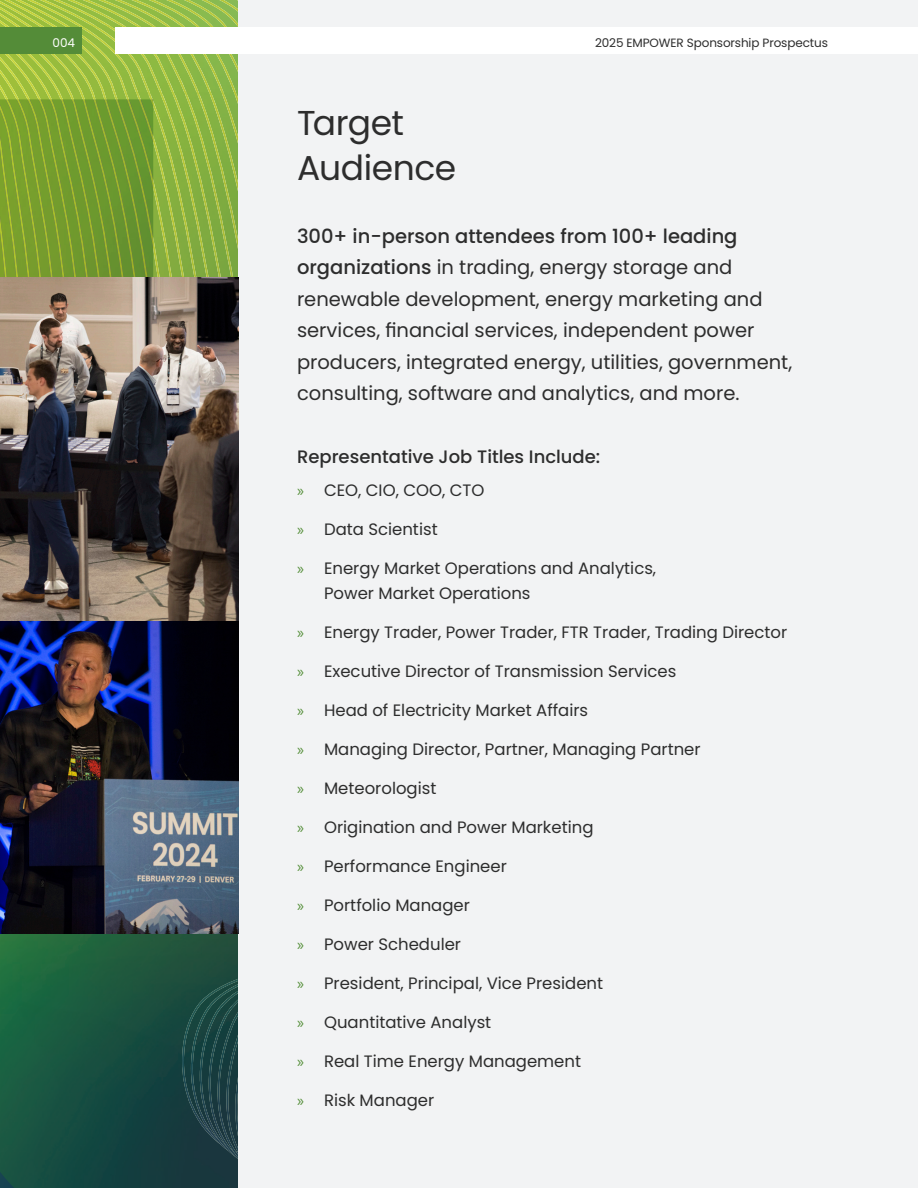
<style>
.page{position:relative;width:918px;height:1188px;background:#fff}
.page>*{position:absolute;margin:0;border:0;box-sizing:border-box;transform-origin:0 0}
.yes_header{font:34.5px "Poppins";letter-spacing:-.015em;color:#2d2d2d}
.intro_text_black{font:19.5px/31.5px "Poppins";color:#2d2d2d}
.subhead{font:500 18px "Poppins";color:#2d2d2d}
.t1{font:16.5px/25.5px "Poppins";color:#2d2d2d}
.t2{font:12px "Poppins";letter-spacing:-.01em;color:#2d2d2d}
.t3{font:12px "Poppins";color:#fff}
.s1{font-weight:500}
.s2{font-family:"Myriad Pro";color:#538d37}
</style>
<div class="page">
<img style="left:0;top:0;width:238px;height:278px">
<svg style="left:0;top:99px;width:153px;height:179px;fill:#739b2e"></svg>
<svg style="left:0;top:934px;width:238px;height:254px"></svg>
<div style="left:238px;top:0;width:680px;height:1188px;background:#f2f3f4"></div>
<img style="left:0;top:278px;width:239px;height:346px">
<img style="left:0;top:621px;width:238px;height:313px">
<div style="left:0;top:27px;width:82px;height:27px;background:#548c38"></div>
<div style="left:115px;top:27px;width:803px;height:27px;background:#fff"></div>
<p class="t3" style="left:53px;top:36px;width:24px">004</p>
<p class="t2" style="left:595px;top:36px;width:234px">2025 EMPOWER Sponsorship Prospectus</p>
<p class="yes_header" style="left:297px;top:103px;width:108px">Target</p>
<p class="yes_header" style="left:297px;top:148px;width:161px">Audience</p>
<p class="intro_text_black" style="left:297px;top:221px;width:497px"><span class="s1">300+ in-person attendees from 100+ leading organizations</span> in trading, energy storage and renewable development, energy marketing and services, financial services, independent power producers, integrated energy, utilities, government, consulting, software and analytics, and more.</p>
<p class="subhead" style="left:297px;top:447px;width:305px">Representative Job Titles Include:</p>
<p class="t1" style="left:297px;top:477px;width:189px"><span class="s2">»</span> CEO, CIO, COO, CTO</p>
<p class="t1" style="left:297px;top:516px;width:142px"><span class="s2">»</span> Data Scientist</p>
<p class="t1" style="left:324px;top:555px;width:334px;text-indent:-27px"><span class="s2">»</span> Energy Market Operations and Analytics,<br>Power Market Operations</p>
<p class="t1" style="left:297px;top:620px;width:492px"><span class="s2">»</span> Energy Trader, Power Trader, FTR Trader, Trading Director</p>
<p class="t1" style="left:297px;top:659px;width:381px"><span class="s2">»</span> Executive Director of Transmission Services</p>
<p class="t1" style="left:297px;top:698px;width:293px"><span class="s2">»</span> Head of Electricity Market Affairs</p>
<p class="t1" style="left:297px;top:737px;width:405px"><span class="s2">»</span> Managing Director, Partner, Managing Partner</p>
<p class="t1" style="left:297px;top:776px;width:141px"><span class="s2">»</span> Meteorologist</p>
<p class="t1" style="left:297px;top:815px;width:298px"><span class="s2">»</span> Origination and Power Marketing</p>
<p class="t1" style="left:297px;top:854px;width:211px"><span class="s2">»</span> Performance Engineer</p>
<p class="t1" style="left:297px;top:893px;width:174px"><span class="s2">»</span> Portfolio Manager</p>
<p class="t1" style="left:297px;top:932px;width:166px"><span class="s2">»</span> Power Scheduler</p>
<p class="t1" style="left:297px;top:971px;width:308px"><span class="s2">»</span> President, Principal, Vice President</p>
<p class="t1" style="left:297px;top:1010px;width:196px"><span class="s2">»</span> Quantitative Analyst</p>
<p class="t1" style="left:297px;top:1049px;width:286px"><span class="s2">»</span> Real Time Energy Management</p>
<p class="t1" style="left:297px;top:1088px;width:139px"><span class="s2">»</span> Risk Manager</p>
</div>
